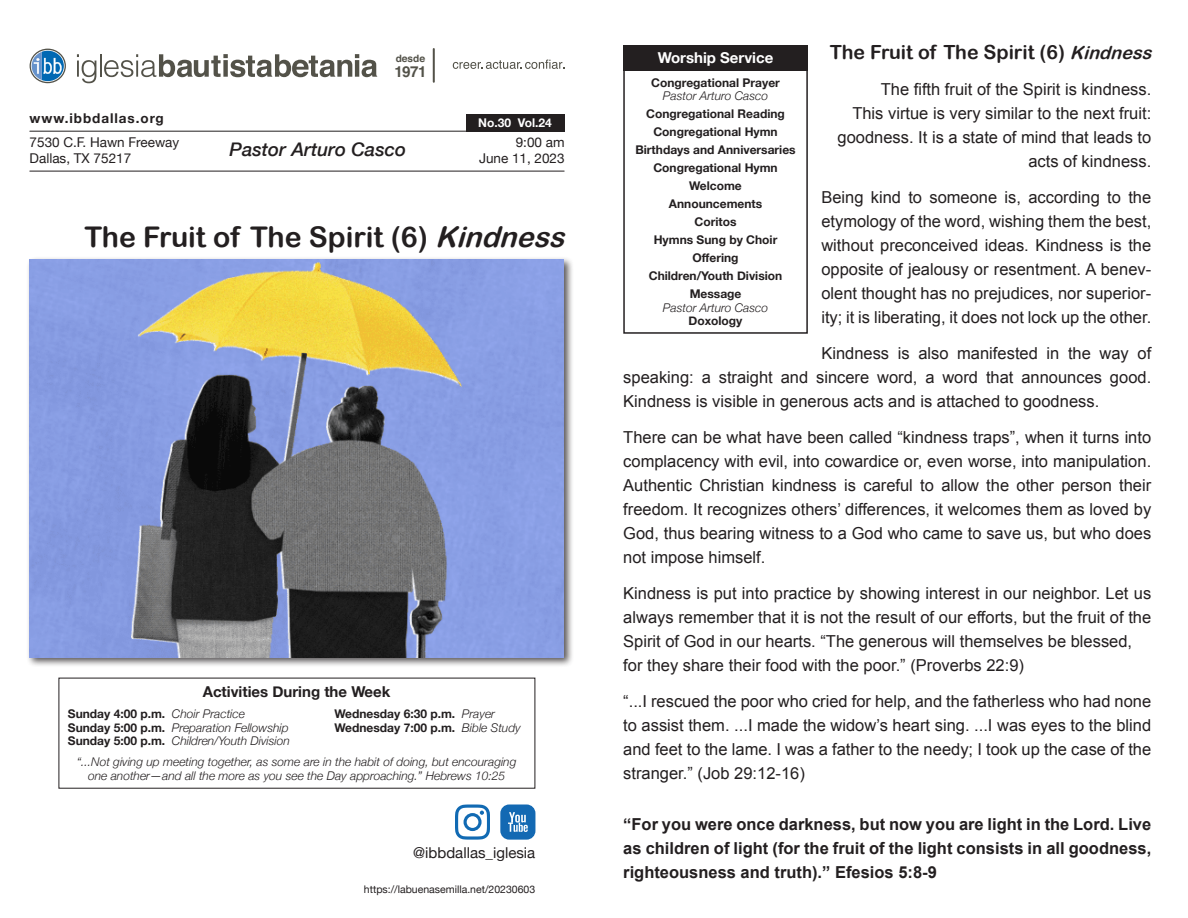
<style>
.page{position:relative;width:1188px;height:918px;background:#fff}
.page>*{position:absolute;margin:0;border:0;box-sizing:border-box;transform-origin:0 0}
.t1{font:28.5px "Arial Rounded MT Bold";color:#231f20}
.t2{font:19.5px "Arial Rounded MT Bold";color:#231f20}
.t3{font:italic 500 18.75px "Helvetica Neue";color:#231f20}
.t4{font:16.5px/24px "Arial";color:#231f20;text-align:justify}
.t5{font:700 16.5px/24px "Arial";color:#231f20;text-align:justify}
.t6{font:700 15.15px "Helvetica";color:#535249}
.t7{font:700 15px "Helvetica Neue";color:#231f20}
.t8{font:15px "Helvetica Neue";color:#231f20}
.t9{font:700 15px "Helvetica Neue";color:#fff}
.t10{font:13.5px "Helvetica Neue";color:#231f20}
.t11{font:700 13.5px "Helvetica Neue";letter-spacing:.07em;color:#231f20}
.t12{font:700 12px "Helvetica Neue";color:#231f20}
.t13{font:italic 300 12px/13.5px "Helvetica Neue";color:#231f20;text-align:center}
.t14{font:700 12px "Helvetica Neue";color:#fff}
.t15{font:10.5px "Helvetica Neue";color:#231f20}
.t16{font:700 10.05px "Helvetica";color:#535249}
.s1{font-style:italic}
.s2{font-weight:300;font-style:italic}
.s3{font-weight:700;font-style:normal}
.s4{font-style:italic;font-size:18px}
</style>
<div class="page">
<svg style="left:77px;top:54px;width:19px;height:29px"></svg>
<hr style="left:100px;top:54px;width:2px;height:23px;background:#535249">
<svg style="left:104px;top:54px;width:273px;height:23px"></svg>
<hr style="left:433px;top:49px;width:2px;height:33px;background:#535249">
<svg style="left:453px;top:60px;width:111px;height:9px"></svg>
<svg style="left:30px;top:49px;width:36px;height:34px"></svg>
<svg style="left:31px;top:50px;width:34px;height:32px"></svg>
<svg style="left:32px;top:51px;width:32px;height:30px"></svg>
<hr style="left:30px;top:131px;width:534px;height:1px;background:#231f20">
<hr style="left:30px;top:171px;width:534px;height:1px;background:#231f20">
<div style="left:466px;top:114px;width:99px;height:18px;background:#231f20"></div>
<div style="left:623px;top:63px;width:185px;height:271px;border:2px solid #231f20"></div>
<div style="left:623px;top:46px;width:185px;height:25px;background:#231f20"></div>
<svg style="left:501px;top:805px;width:34px;height:34px"></svg>
<svg style="left:455px;top:805px;width:35px;height:34px"></svg>
<div style="left:26px;top:256px;width:548px;height:412px;background:#231f20;opacity:.75"></div>
<img style="left:30px;top:260px;width:534px;height:398px">
<p class="t16" style="left:396px;top:50px;width:31px">desde</p>
<p class="t6" style="left:395px;top:59px;width:34px">1971</p>
<p class="t11" style="left:30px;top:108px;width:136px">www.ibbdallas.org</p>
<p class="t14" style="left:478px;top:113px;width:75px">No.30 Vol.24</p>
<p class="t10" style="left:30px;top:133px;width:151px">7530 C.F. Hawn Freeway</p>
<p class="t10" style="left:30px;top:149px;width:103px">Dallas, TX 75217</p>
<p class="t3" style="left:230px;top:133px;width:178px">Pastor Arturo Casco</p>
<p class="t10" style="left:516px;top:133px;width:50px">9:00 am</p>
<p class="t10" style="left:479px;top:149px;width:87px">June 11, 2023</p>
<p class="t1" style="left:84px;top:220px;width:491px">The Fruit of The Spirit (6) <span class="s1">Kindness</span></p>
<p class="t7" style="left:203px;top:680px;width:189px">Activities During the Week</p>
<p class="t12" style="left:68px;top:705px;width:178px">Sunday 4:00 p.m. <span class="s2">Choir Practice</span></p>
<p class="t12" style="left:335px;top:705px;width:162px">Wednesday 6:30 p.m. <span class="s2">Prayer</span></p>
<p class="t13" style="left:68px;top:720px;width:222px"><span class="s3">Sunday 5:00 p.m.</span> Preparation Fellowship</p>
<p class="t12" style="left:335px;top:718px;width:188px">Wednesday 7:00 p.m. <span class="s2">Bible Study</span></p>
<p class="t13" style="left:68px;top:734px;width:224px"><span class="s3">Sunday 5:00 p.m.</span> Children/Youth Division</p>
<p class="t13" style="left:77px;top:755px;width:441px">“...Not giving up meeting together, as some are in the habit of doing, but encouraging one another—and all the more as you see the Day approaching.” Hebrews 10:25</p>
<p class="t8" style="left:413px;top:842px;width:123px">@ibbdallas_iglesia</p>
<p class="t15" style="left:364px;top:882px;width:173px">https://labuenasemilla.net/20230603</p>
<p class="t2" style="left:830px;top:41px;width:329px">The Fruit of The Spirit (6) <span class="s4">Kindness</span></p>
<p class="t4" style="left:881px;top:78px;width:272px">The fifth fruit of the Spirit is kindness.</p>
<p class="t4" style="left:838px;top:102px;width:315px;text-align:right">This virtue is very similar to the next fruit: goodness. It is a state of mind that leads to acts of kindness.</p>
<p class="t4" style="left:821px;top:186px;width:331px">Being kind to someone is, according to the etymology of the word, wishing them the best, without preconceived ideas. Kindness is the opposite of jealousy or resentment. A benev&shy;olent thought has no prejudices, nor superior&shy;ity; it is liberating, it does not lock up the other.</p>
<p class="t4" style="left:623px;top:342px;width:529px;text-indent:198px">Kindness is also manifested in the way of speaking: a straight and sincere word, a word that announces good.<br>Kindness is visible in generous acts and is attached to goodness.</p>
<p class="t4" style="left:623px;top:426px;width:529px">There can be what have been called “kindness traps”, when it turns into complacency with evil, into cowardice or, even worse, into manipulation.<br>Authentic Christian kindness is careful to allow the other person their freedom. It recognizes others’ differences, it welcomes them as loved by God, thus bearing witness to a God who came to save us, but who does not impose himself.</p>
<p class="t4" style="left:623px;top:582px;width:529px">Kindness is put into practice by showing interest in our neighbor. Let us always remember that it is not the result of our efforts, but the fruit of the Spirit of God in our hearts. “The generous will themselves be blessed,</p>
<p class="t4" style="left:623px;top:654px;width:402px">for they share their food with the poor.” (Proverbs 22:9)</p>
<p class="t4" style="left:623px;top:690px;width:529px">“...I rescued the poor who cried for help, and the fatherless who had none to assist them. ...I made the widow’s heart sing. ...I was eyes to the blind and feet to the lame. I was a father to the needy; I took up the case of the stranger.” (Job 29:12-16)</p>
<p class="t5" style="left:623px;top:813px;width:530px">“For you were once darkness, but now you are light in the Lord. Live as children of light (for the fruit of the light consists in all goodness, righteousness and truth).” Efesios 5:8-9</p>
<p class="t9" style="left:658px;top:46px;width:117px">Worship Service</p>
<p class="t12" style="left:651px;top:73px;width:130px">Congregational Prayer</p>
<p class="t13" style="left:663px;top:89px;width:107px">Pastor Arturo Casco</p>
<p class="t12" style="left:646px;top:105px;width:140px">Congregational Reading</p>
<p class="t12" style="left:653px;top:123px;width:126px">Congregational Hymn</p>
<p class="t12" style="left:635px;top:141px;width:162px">Birthdays and Anniversaries</p>
<p class="t12" style="left:653px;top:159px;width:126px">Congregational Hymn</p>
<p class="t12" style="left:689px;top:177px;width:54px">Welcome</p>
<p class="t12" style="left:669px;top:195px;width:95px">Announcements</p>
<p class="t12" style="left:695px;top:213px;width:43px">Coritos</p>
<p class="t12" style="left:654px;top:231px;width:125px">Hymns Sung by Choir</p>
<p class="t12" style="left:693px;top:249px;width:48px">Offering</p>
<p class="t12" style="left:649px;top:267px;width:135px">Children/Youth Division</p>
<p class="t12" style="left:690px;top:285px;width:53px">Message</p>
<p class="t13" style="left:663px;top:300px;width:107px">Pastor Arturo Casco</p>
<p class="t12" style="left:689px;top:312px;width:55px">Doxology</p>
</div>
